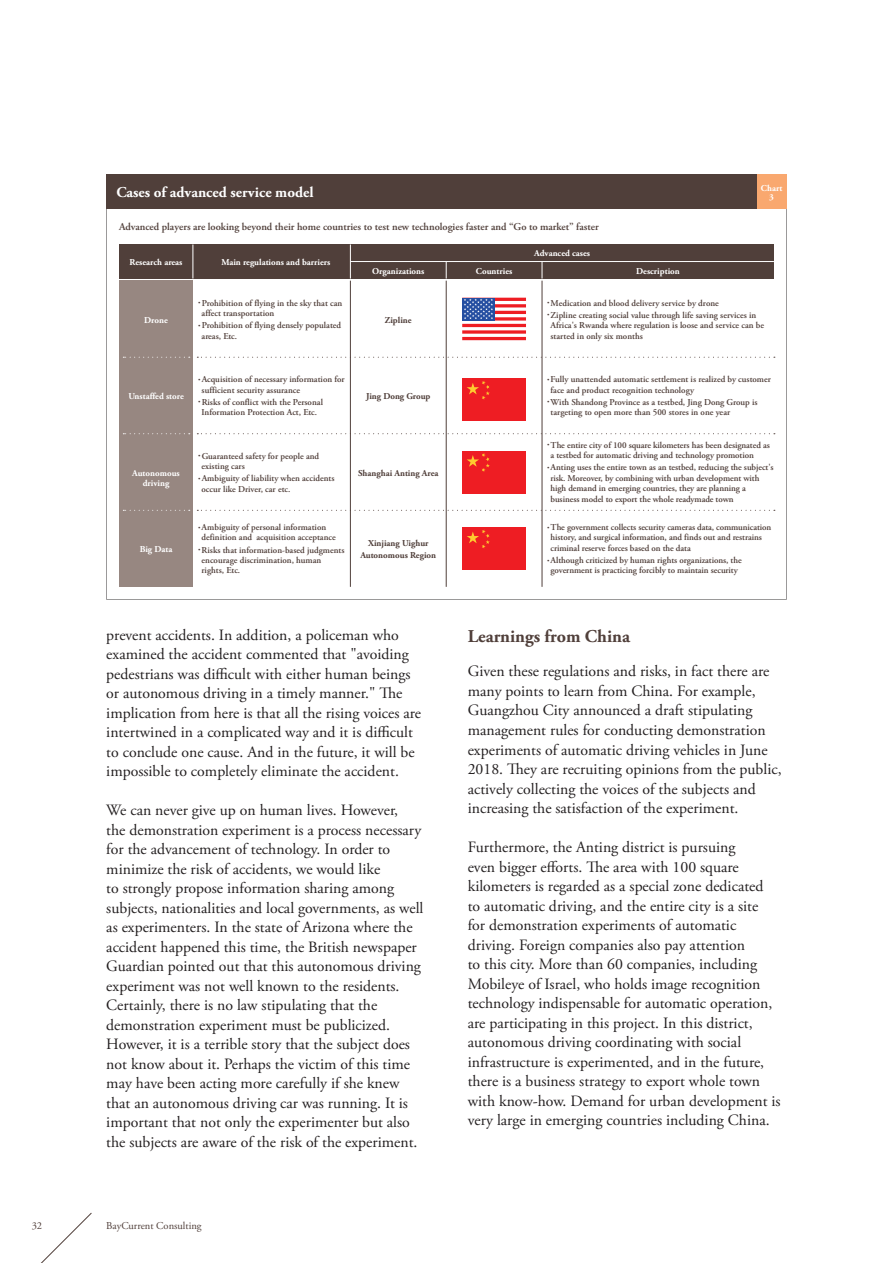
<style>
.page{position:relative;width:893px;height:1263px;background:#fff}
.page>*{position:absolute;margin:0;border:0;box-sizing:border-box;transform-origin:0 0}
.t1{font:700 18px "Adobe Garamond Pro";color:#503f3a}
.t2{font:15.75px/19.5px "Adobe Garamond Pro";color:#231f20}
.t3{font:700 15px "Adobe Garamond Pro";color:#fff}
.t4{font:600 10.5px "Adobe Garamond Pro";color:#503f3a}
.t5{font:10.5px "Adobe Garamond Pro";color:#503f3a}
.t6{font:600 9px/10.4px "Adobe Garamond Pro";color:#503f3a}
.t7{font:700 9px/10.5px "Adobe Garamond Pro";color:#fff;text-align:center}
.t8{font:700 9px/12px "Adobe Garamond Pro";color:#503f3a;text-align:center}
.s1{font-family:"Tsuku Min Pro M";font-weight:400}
</style>
<div class="page">
<svg style="left:41px;top:1212px;width:51px;height:51px"></svg>
<svg style="left:106px;top:208px;width:681px;height:392px"></svg>
<div style="left:106px;top:174px;width:681px;height:34px;background:#503f3a"></div>
<div style="left:757px;top:174px;width:30px;height:34px;background:#f9a86f"></div>
<div style="left:119px;top:281px;width:74px;height:306px;background:#978781"></div>
<div style="left:119px;top:244px;width:655px;height:35px;background:#503f3a"></div>
<hr style="left:350px;top:281px;width:1px;height:306px;background:#503f3a">
<hr style="left:446px;top:281px;width:1px;height:306px;background:#503f3a">
<hr style="left:542px;top:281px;width:1px;height:306px;background:#503f3a">
<svg style="left:197px;top:357px;width:578px;height:1px"></svg>
<svg style="left:197px;top:433px;width:578px;height:1px"></svg>
<svg style="left:197px;top:510px;width:578px;height:1px"></svg>
<svg style="left:123px;top:357px;width:67px;height:1px"></svg>
<svg style="left:123px;top:433px;width:67px;height:1px"></svg>
<svg style="left:123px;top:510px;width:67px;height:1px"></svg>
<hr style="left:193px;top:244px;width:1px;height:35px;background:#fff">
<hr style="left:350px;top:244px;width:1px;height:35px;background:#fff">
<svg style="left:446px;top:262px;width:1px;height:17px"></svg>
<svg style="left:542px;top:262px;width:1px;height:17px"></svg>
<hr style="left:350px;top:261px;width:424px;height:1px;background:#fff">
<div style="left:462px;top:378px;width:64px;height:43px;background:#ee1d23"></div>
<svg style="left:467px;top:381px;width:23px;height:19px"></svg>
<div style="left:462px;top:451px;width:64px;height:42px;background:#ee1d23"></div>
<svg style="left:467px;top:453px;width:23px;height:19px"></svg>
<div style="left:462px;top:527px;width:64px;height:43px;background:#ee1d23"></div>
<svg style="left:467px;top:529px;width:23px;height:19px"></svg>
<svg style="left:462px;top:301px;width:64px;height:36px"></svg>
<svg style="left:462px;top:330px;width:64px;height:4px"></svg>
<hr style="left:462px;top:324px;width:64px;height:3px;background:#ee1d23">
<svg style="left:495px;top:317px;width:31px;height:4px"></svg>
<hr style="left:462px;top:311px;width:64px;height:3px;background:#ee1d23">
<hr style="left:462px;top:304px;width:64px;height:3px;background:#ee1d23">
<hr style="left:462px;top:298px;width:64px;height:3px;background:#ee1d23">
<hr style="left:462px;top:337px;width:64px;height:3px;background:#ee1d23">
<div style="left:462px;top:298px;width:33px;height:23px;background:#244ea1"></div>
<svg style="left:464px;top:299px;width:29px;height:20px"></svg>
<p class="t3" style="left:116px;top:183px;width:199px">Cases of advanced service model</p>
<p class="t4" style="left:119px;top:220px;width:481px">Advanced players are looking beyond their home countries to test new technologies faster and “Go to market” faster</p>
<p class="t7" style="left:130px;top:257px;width:54px">Research areas</p>
<p class="t7" style="left:221px;top:257px;width:111px">Main regulations and barriers</p>
<p class="t7" style="left:372px;top:266px;width:54px">Organizations</p>
<p class="t7" style="left:534px;top:248px;width:57px">Advanced cases</p>
<p class="t7" style="left:476px;top:266px;width:38px">Countries</p>
<p class="t7" style="left:636px;top:266px;width:45px">Description</p>
<p class="t7" style="left:761px;top:184px;width:23px;line-height:9px">Chart<br>3</p>
<p class="t7" style="left:144px;top:315px;width:25px">Drone</p>
<p class="t7" style="left:128px;top:391px;width:57px">Unstaffed store</p>
<p class="t7" style="left:132px;top:468px;width:49px">Autonomous driving</p>
<p class="t6" style="left:202px;top:298px;width:142px;text-indent:-4px"><span class="s1">･</span>Prohibition of flying in the sky that can affect transportation</p>
<p class="t6" style="left:202px;top:320px;width:141px;text-indent:-4px"><span class="s1">･</span>Prohibition of flying densely populated areas, Etc.</p>
<p class="t6" style="left:202px;top:374px;width:145px;text-indent:-4px"><span class="s1">･</span>Acquisition of necessary information for sufficient security assurance</p>
<p class="t6" style="left:197px;top:397px;width:127px;text-align:center"><span class="s1">･</span>Risks of conflict with the Personal<br>Information Protection Act, Etc.</p>
<p class="t6" style="left:202px;top:451px;width:119px;text-indent:-4px"><span class="s1">･</span>Guaranteed safety for people and existing cars</p>
<p class="t6" style="left:202px;top:473px;width:135px;text-indent:-4px"><span class="s1">･</span>Ambiguity of liability when accidents occur like Driver, car etc.</p>
<p class="t8" style="left:385px;top:314px;width:28px">Zipline</p>
<p class="t8" style="left:366px;top:390px;width:66px">Jing Dong Group</p>
<p class="t8" style="left:358px;top:467px;width:82px">Shanghai Anting Area</p>
<p class="t7" style="left:140px;top:544px;width:34px">Big Data</p>
<p class="t6" style="left:202px;top:522px;width:136px;text-indent:-4px"><span class="s1">･</span>Ambiguity of personal information definition and acquisition acceptance</p>
<p class="t6" style="left:202px;top:545px;width:144px;text-indent:-4px"><span class="s1">･</span>Risks that information-based judgments encourage discrimination, human rights, Etc.</p>
<p class="t8" style="left:360px;top:537px;width:77px">Xinjiang Uighur<br>Autonomous Region</p>
<p class="t2" style="left:106px;top:625px;width:316px">prevent accidents. In addition, a policeman who examined the accident commented that "avoiding pedestrians was difficult with either human beings or autonomous driving in a timely manner." The implication from here is that all the rising voices are intertwined in a complicated way and it is difficult to conclude one cause. And in the future, it will be impossible to completely eliminate the accident.</p>
<p class="t2" style="left:106px;top:801px;width:319px">We can never give up on human lives. However,<br>the demonstration experiment is a process necessary for the advancement of technology. In order to minimize the risk of accidents, we would like<br>to strongly propose information sharing among subjects, nationalities and local governments, as well as experimenters. In the state of Arizona where the accident happened this time, the British newspaper Guardian pointed out that this autonomous driving experiment was not well known to the residents.<br>Certainly, there is no law stipulating that the demonstration experiment must be publicized.<br>However, it is a terrible story that the subject does not know about it. Perhaps the victim of this time may have been acting more carefully if she knew that an autonomous driving car was running. It is important that not only the experimenter but also the subjects are aware of the risk of the experiment.</p>
<p class="t5" style="left:32px;top:1219px;width:12px">32</p>
<p class="t5" style="left:106px;top:1219px;width:97px">BayCurrent Consulting</p>
<p class="t6" style="left:546px;top:297px;width:212px;line-height:12px"><span class="s1">･</span>Medication and blood delivery service by drone<br><span class="s1">･</span>Zipline creating social value through life saving services in</p>
<p class="t6" style="left:550px;top:320px;width:215px">Africa's Rwanda where regulation is loose and service can be started in only six months</p>
<p class="t6" style="left:550px;top:374px;width:222px;text-indent:-4px"><span class="s1">･</span>Fully unattended automatic settlement is realized by customer face and product recognition technology</p>
<p class="t6" style="left:550px;top:397px;width:209px;text-indent:-4px"><span class="s1">･</span>With Shandong Province as a testbed, Jing Dong Group is targeting to open more than 500 stores in one year</p>
<p class="t6" style="left:550px;top:440px;width:221px;text-indent:-4px"><span class="s1">･</span>The entire city of 100 square kilometers has been designated as a testbed for automatic driving and technology promotion</p>
<p class="t6" style="left:550px;top:462px;width:225px;text-indent:-4px"><span class="s1">･</span>Anting uses the entire town as an testbed, reducing the subject's risk. Moreover, by combining with urban development with high demand in emerging countries, they are planning a business model to export the whole readymade town</p>
<p class="t6" style="left:550px;top:522px;width:222px;text-indent:-4px"><span class="s1">･</span>The government collects security cameras data, communication history, and surgical information, and finds out and restrains criminal reserve forces based on the data</p>
<p class="t6" style="left:546px;top:555px;width:197px;text-align:center"><span class="s1">･</span>Although criticized by human rights organizations, the government is practicing forcibly to maintain security</p>
<p class="t1" style="left:468px;top:626px;width:164px">Learnings from China</p>
<p class="t2" style="left:468px;top:662px;width:315px">Given these regulations and risks, in fact there are many points to learn from China. For example, Guangzhou City announced a draft stipulating management rules for conducting demonstration experiments of automatic driving vehicles in June 2018. They are recruiting opinions from the public, actively collecting the voices of the subjects and increasing the satisfaction of the experiment.</p>
<p class="t2" style="left:468px;top:838px;width:314px">Furthermore, the Anting district is pursuing<br>even bigger efforts. The area with 100 square kilometers is regarded as a special zone dedicated<br>to automatic driving, and the entire city is a site<br>for demonstration experiments of automatic driving. Foreign companies also pay attention<br>to this city. More than 60 companies, including Mobileye of Israel, who holds image recognition technology indispensable for automatic operation, are participating in this project. In this district, autonomous driving coordinating with social infrastructure is experimented, and in the future, there is a business strategy to export whole town with know-how. Demand for urban development is very large in emerging countries including China.</p>
</div>
